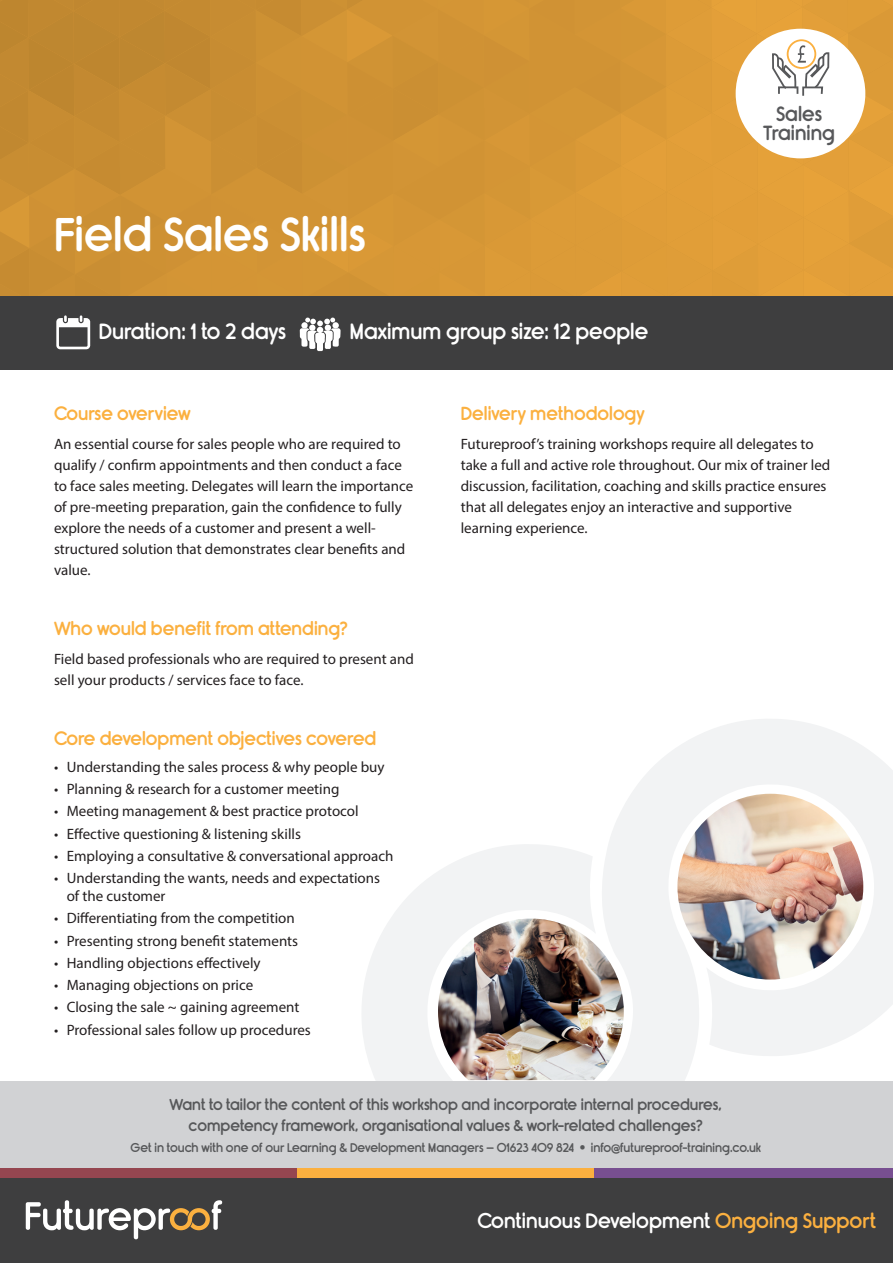
<style>
.page{position:relative;width:893px;height:1263px;background:#fff}
.page>*{position:absolute;margin:0;border:0;box-sizing:border-box;transform-origin:0 0}
.t1{font:45px "Rimouski Sb";color:#fff}
.t2{font:21px "Rimouski Sb";color:#fff}
.t3{font:19.8px "Rimouski Sb";color:#fff}
.t4{font:19.5px/19.5px "Rimouski Sb";color:#57585a;text-align:center}
.t5{font:18px "Rimouski Sb";color:#fbb03f}
.t6{font:15px/21px "Myriad Pro";color:#231f20}
.t7{font:15px/21px "Rimouski Sb";color:#57585a;text-align:center}
.t8{font:12px "Rimouski Sb";color:#57585a}
.s1{color:#fbb03f}
</style>
<div class="page">
<div style="left:0;top:296px;width:893px;height:74px;background:#3e3e3f"></div>
<div style="left:0;top:1166px;width:299px;height:14px;background:#954650"></div>
<svg style="left:362px;top:719px;width:531px;height:362px;fill:#f2f3f4"></svg>
<div style="left:297px;top:1166px;width:299px;height:14px;background:#fbb03f"></div>
<div style="left:594px;top:1166px;width:299px;height:14px;background:#784f91"></div>
<div style="left:0;top:1178px;width:893px;height:85px;background:#3e3e3f"></div>
<svg style="left:26px;top:1200px;width:196px;height:39px"></svg>
<div style="left:0;top:1081px;width:893px;height:86px;background:#d1d2d4"></div>
<svg style="left:0;top:0;width:893px;height:296px;background:#d5993e"></svg>
<svg style="left:300px;top:318px;width:41px;height:33px"></svg>
<svg style="left:56px;top:315px;width:34px;height:34px"></svg>
<img style="left:677px;top:794px;width:186px;height:185px;border-radius:93px">
<img style="left:438px;top:918px;width:186px;height:162px">
<h1 class="t1" style="left:54px;top:209px;width:313px">Field Sales Skills</h1>
<h2 class="t2" style="left:99px;top:319px;width:189px">Duration: 1 to 2 days</h2>
<h2 class="t2" style="left:350px;top:319px;width:300px">Maximum group size: 12 people</h2>
<h3 class="t4" style="left:763px;top:104px;width:73px">Sales<br>Training</h3>
<p class="t5" style="left:54px;top:402px;width:138px">Course overview</p>
<p class="t6" style="left:54px;top:433px;width:361px">An essential course for sales people who are required to qualify / confirm appointments and then conduct a face to face sales meeting. Delegates will learn the importance of pre-meeting preparation, gain the confidence to fully explore the needs of a customer and present a well&shy;structured solution that demonstrates clear benefits and value.</p>
<p class="t5" style="left:54px;top:618px;width:295px">Who would benefit from attending?</p>
<p class="t6" style="left:54px;top:648px;width:361px">Field based professionals who are required to present and sell your products / services face to face.</p>
<p class="t5" style="left:54px;top:728px;width:324px">Core development objectives covered</p>
<p class="t6" style="left:54px;top:756px;width:332px">• Understanding the sales process &amp; why people buy</p>
<p class="t6" style="left:54px;top:778px;width:287px">• Planning &amp; research for a customer meeting</p>
<p class="t6" style="left:54px;top:801px;width:306px">• Meeting management &amp; best practice protocol</p>
<p class="t6" style="left:54px;top:823px;width:249px">• Effective questioning &amp; listening skills</p>
<p class="t6" style="left:54px;top:845px;width:341px">• Employing a consultative &amp; conversational approach</p>
<p class="t6" style="left:67px;top:869px;width:315px;line-height:18px;text-indent:-13px">• Understanding the wants, needs and expectations of the customer</p>
<p class="t6" style="left:54px;top:907px;width:242px">• Differentiating from the competition</p>
<p class="t6" style="left:54px;top:930px;width:246px">• Presenting strong benefit statements</p>
<p class="t6" style="left:54px;top:952px;width:208px">• Handling objections effectively</p>
<p class="t6" style="left:54px;top:974px;width:201px">• Managing objections on price</p>
<p class="t6" style="left:54px;top:996px;width:247px">• Closing the sale ~ gaining agreement</p>
<p class="t6" style="left:54px;top:1019px;width:258px">• Professional sales follow up procedures</p>
<p class="t5" style="left:461px;top:402px;width:185px">Delivery methodology</p>
<p class="t6" style="left:461px;top:433px;width:371px">Futureproof’s training workshops require all delegates to take a full and active role throughout. Our mix of trainer led discussion, facilitation, coaching and skills practice ensures that all delegates enjoy an interactive and supportive learning experience.</p>
<p class="t7" style="left:170px;top:1095px;width:554px">Want to tailor the content of this workshop and incorporate internal procedures, competency framework, organisational values &amp; work-related challenges?</p>
<p class="t8" style="left:130px;top:1141px;width:632px">Get in touch with one of our Learning &amp; Development Managers – 01623 409 824 • info@futureproof-training.co.uk</p>
<h3 class="t3" style="left:478px;top:1209px;width:400px">Continuous Development <span class="s1">Ongoing Support</span></h3>
</div>
